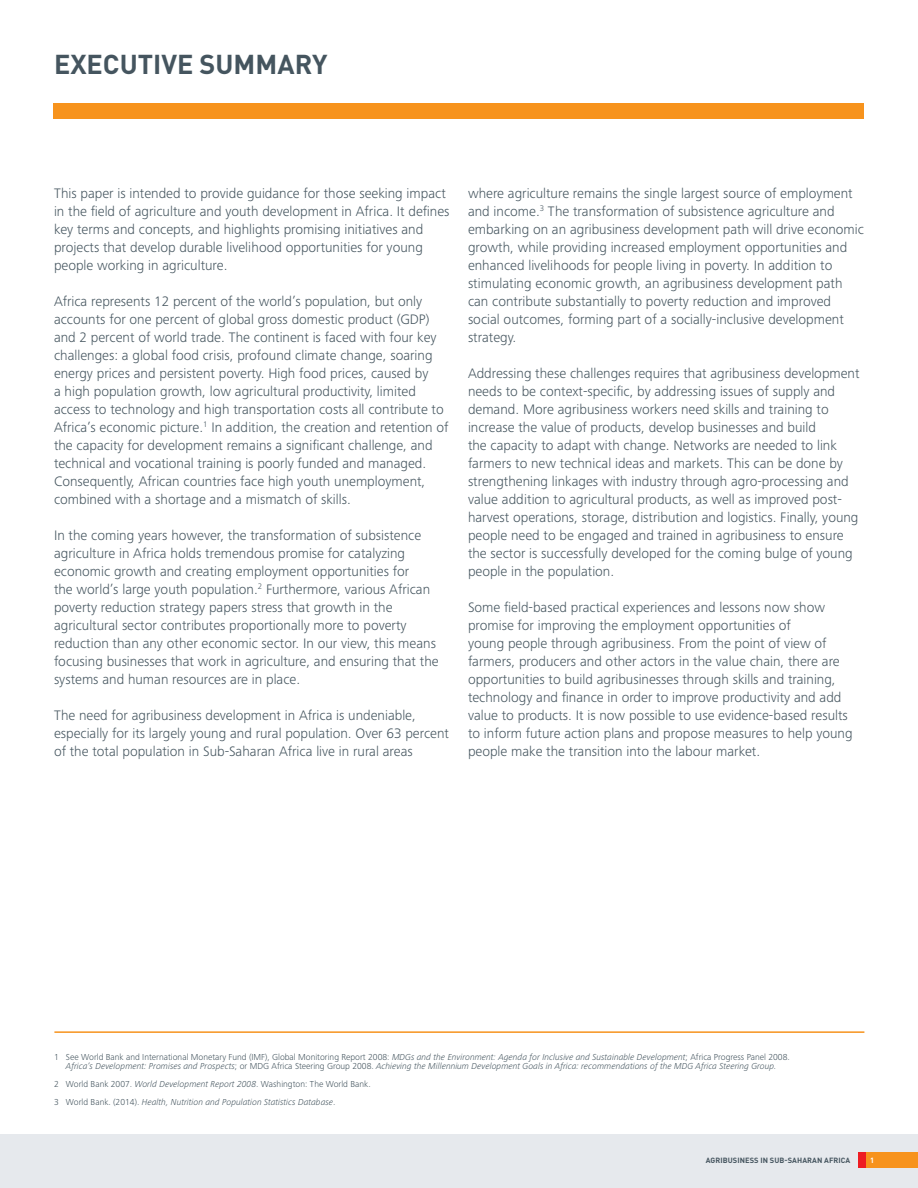
<style>
.page{position:relative;width:918px;height:1188px;background:#fff}
.page>*{position:absolute;margin:0;border:0;box-sizing:border-box;transform-origin:0 0}
.t1{font:700 27px "DIN Pro";color:#45555f}
.t2{font:300 14.25px/18px "Frutiger Next Pro";color:#45555f}
.t3{font:italic 300 9px/9px "Frutiger Next Pro";color:#45555f;text-align:center}
.t4{font:300 9px "Frutiger Next Pro";color:#45555f}
.t5{font:700 7.5px "DIN Pro";letter-spacing:.01em;color:#45555f}
.t6{font:700 7.5px "DIN Pro";color:#fff}
.s1{font-style:normal}
.s2{font-style:italic}
</style>
<div class="page">
<div style="left:0;top:1134px;width:918px;height:54px;background:#e6e9ed"></div>
<div style="left:858px;top:1152px;width:60px;height:16px;background:#f7931d"></div>
<div style="left:858px;top:1152px;width:7px;height:16px;background:#ee1d23"></div>
<hr style="left:54px;top:1031px;width:810px;height:2px;background:#f7931d">
<div style="left:54px;top:103px;width:810px;height:16px;background:#f7931d"></div>
<p class="t1" style="left:54px;top:41px;width:275px">EXECUTIVE SUMMARY</p>
<p class="t2" style="left:54px;top:184px;width:397px">This paper is intended to provide guidance for those seeking impact in the field of agriculture and youth development in Africa. It defines key terms and concepts, and highlights promising initiatives and projects that develop durable livelihood opportunities for young people working in agriculture.</p>
<p class="t2" style="left:54px;top:292px;width:396px">Africa represents 12 percent of the world’s population, but only accounts for one percent of global gross domestic product (GDP) and 2 percent of world trade. The continent is faced with four key challenges: a global food crisis, profound climate change, soaring energy prices and persistent poverty. High food prices, caused by<br>a high population growth, low agricultural productivity, limited access to technology and high transportation costs all contribute to Africa’s economic picture.<sup>1</sup> In addition, the creation and retention of the capacity for development remains a significant challenge, and technical and vocational training is poorly funded and managed.<br>Consequently, African countries face high youth unemployment, combined with a shortage and a mismatch of skills.</p>
<p class="t2" style="left:54px;top:526px;width:386px">In the coming years however, the transformation of subsistence agriculture in Africa holds tremendous promise for catalyzing economic growth and creating employment opportunities for<br>the world’s large youth population.<sup>2</sup> Furthermore, various African poverty reduction strategy papers stress that growth in the agricultural sector contributes proportionally more to poverty reduction than any other economic sector. In our view, this means focusing businesses that work in agriculture, and ensuring that the systems and human resources are in place.</p>
<p class="t2" style="left:54px;top:706px;width:397px">The need for agribusiness development in Africa is undeniable, especially for its largely young and rural population. Over 63 percent of the total population in Sub-Saharan Africa live in rural areas</p>
<p class="t2" style="left:468px;top:184px;width:397px">where agriculture remains the single largest source of employment and income.<sup>3</sup> The transformation of subsistence agriculture and embarking on an agribusiness development path will drive economic growth, while providing increased employment opportunities and enhanced livelihoods for people living in poverty. In addition to stimulating economic growth, an agribusiness development path can contribute substantially to poverty reduction and improved social outcomes, forming part of a socially-inclusive development strategy.</p>
<p class="t2" style="left:468px;top:364px;width:393px">Addressing these challenges requires that agribusiness development needs to be context-specific, by addressing issues of supply and demand. More agribusiness workers need skills and training to increase the value of products, develop businesses and build<br>the capacity to adapt with change. Networks are needed to link farmers to new technical ideas and markets. This can be done by strengthening linkages with industry through agro-processing and value addition to agricultural products, as well as improved post&shy;harvest operations, storage, distribution and logistics. Finally, young people need to be engaged and trained in agribusiness to ensure the sector is successfully developed for the coming bulge of young people in the population.</p>
<p class="t2" style="left:468px;top:598px;width:386px">Some field-based practical experiences and lessons now show promise for improving the employment opportunities of<br>young people through agribusiness. From the point of view of farmers, producers and other actors in the value chain, there are opportunities to build agribusinesses through skills and training, technology and finance in order to improve productivity and add value to products. It is now possible to use evidence-based results to inform future action plans and propose measures to help young people make the transition into the labour market.</p>
<p class="t3" style="left:54px;top:1052px;width:737px"><span class="s1">1 See World Bank and International Monetary Fund (IMF), Global Monitoring Report 2008:</span> MDGs and the Environment: Agenda for Inclusive and Sustainable Development<span class="s1">; Africa Progress Panel 2008.<br></span>Africa’s Development: Promises and Prospects<span class="s1">; or MDG Africa Steering Group 2008.</span> Achieving the Millennium Development Goals in Africa: recommendations of the MDG Africa Steering Group.</p>
<p class="t4" style="left:54px;top:1079px;width:318px">2 World Bank 2007. <span class="s2">World Development Report 2008</span>. Washington: The World Bank.</p>
<p class="t3" style="left:54px;top:1097px;width:283px"><span class="s1">3 World Bank. (2014).</span> Health, Nutrition and Population Statistics Database<span class="s1">.</span></p>
<p class="t5" style="left:706px;top:1154px;width:146px">AGRIBUSINESS IN SUB-SAHARAN AFRICA</p>
<p class="t6" style="left:870px;top:1154px;width:6px">1</p>
</div>
